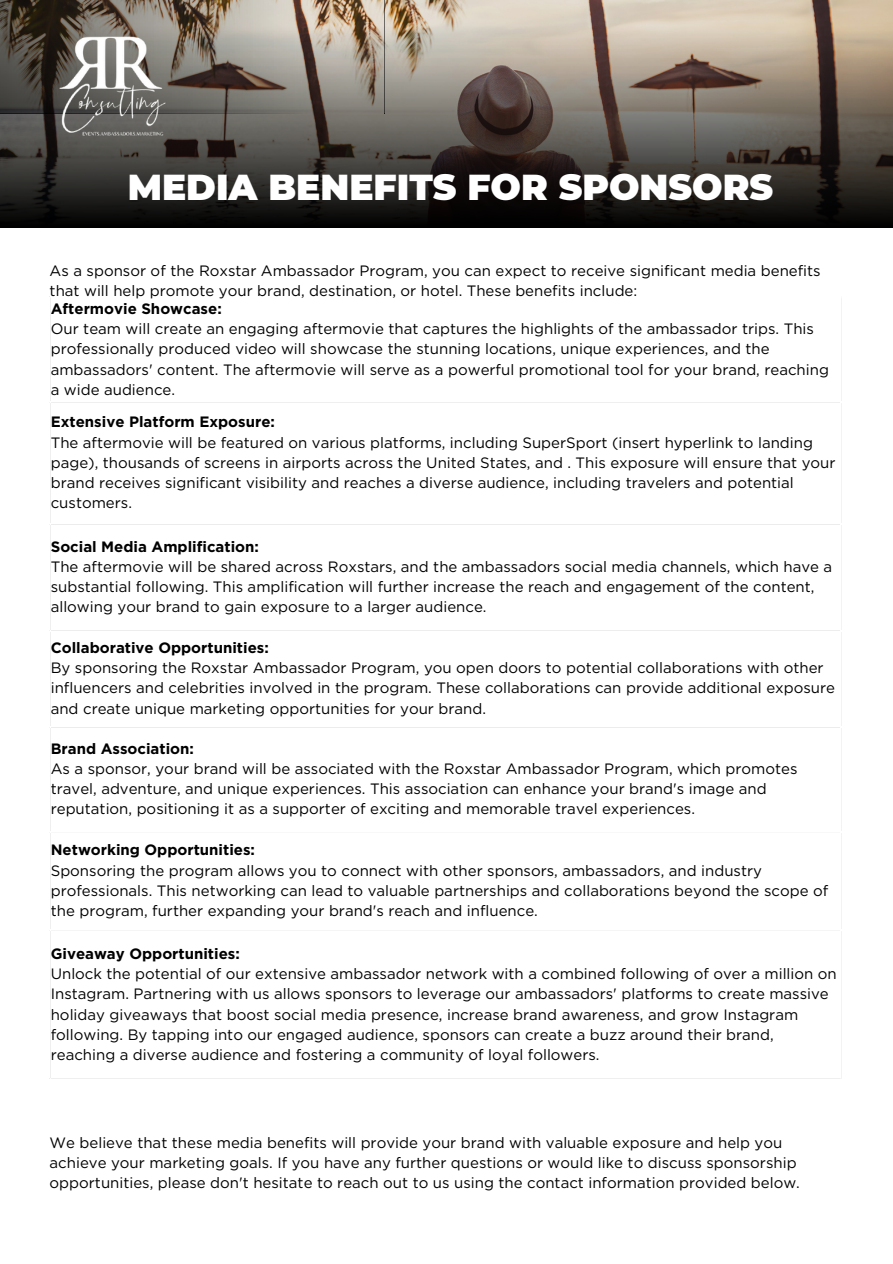
<style>
.page{position:relative;width:893px;height:1264px;background:#fff}
.page>*{position:absolute;margin:0;border:0;box-sizing:border-box;transform-origin:0 0}
.t1{font:900 36px "Montserrat";color:#fff}
.t2{font:15px/20.2px "Gotham";color:#000}
.t3{font:700 15px "Gotham";color:#000}
</style>
<div class="page">
<svg style="left:0;top:0;width:892px;height:227px;background:#5f574f"></svg>
<svg style="left:0;top:0;width:384px;height:114px;background:#847b6f"></svg>
<img style="left:36px;top:23px;width:172px;height:132px">
<p class="t1" style="left:128px;top:165px;width:647px">MEDIA BENEFITS FOR SPONSORS</p>
<p class="t2" style="left:50px;top:260px;width:772px">As a sponsor of the Roxstar Ambassador Program, you can expect to receive significant media benefits that will help promote your brand, destination, or hotel. These benefits include:</p>
<p class="t3" style="left:51px;top:299px;width:172px">Aftermovie Showcase:</p>
<p class="t2" style="left:51px;top:318px;width:779px">Our team will create an engaging aftermovie that captures the highlights of the ambassador trips. This professionally produced video will showcase the stunning locations, unique experiences, and the ambassadors' content. The aftermovie will serve as a powerful promotional tool for your brand, reaching a wide audience.</p>
<p class="t3" style="left:51px;top:413px;width:226px">Extensive Platform Exposure:</p>
<p class="t2" style="left:51px;top:432px;width:786px">The aftermovie will be featured on various platforms, including SuperSport (insert hyperlink to landing page), thousands of screens in airports across the United States, and . This exposure will ensure that your brand receives significant visibility and reaches a diverse audience, including travelers and potential customers.</p>
<p class="t3" style="left:51px;top:537px;width:210px">Social Media Amplification:</p>
<p class="t2" style="left:51px;top:556px;width:783px">The aftermovie will be shared across Roxstars, and the ambassadors social media channels, which have a substantial following. This amplification will further increase the reach and engagement of the content, allowing your brand to gain exposure to a larger audience.</p>
<p class="t3" style="left:51px;top:638px;width:219px">Collaborative Opportunities:</p>
<p class="t2" style="left:51px;top:657px;width:785px">By sponsoring the Roxstar Ambassador Program, you open doors to potential collaborations with other influencers and celebrities involved in the program. These collaborations can provide additional exposure and create unique marketing opportunities for your brand.</p>
<p class="t3" style="left:51px;top:739px;width:145px">Brand Association:</p>
<p class="t2" style="left:51px;top:758px;width:748px">As a sponsor, your brand will be associated with the Roxstar Ambassador Program, which promotes travel, adventure, and unique experiences. This association can enhance your brand's image and reputation, positioning it as a supporter of exciting and memorable travel experiences.</p>
<p class="t3" style="left:51px;top:841px;width:206px">Networking Opportunities:</p>
<p class="t2" style="left:51px;top:860px;width:779px">Sponsoring the program allows you to connect with other sponsors, ambassadors, and industry professionals. This networking can lead to valuable partnerships and collaborations beyond the scope of the program, further expanding your brand's reach and influence.</p>
<p class="t3" style="left:51px;top:944px;width:191px">Giveaway Opportunities:</p>
<p class="t2" style="left:51px;top:963px;width:787px">Unlock the potential of our extensive ambassador network with a combined following of over a million on Instagram. Partnering with us allows sponsors to leverage our ambassadors' platforms to create massive holiday giveaways that boost social media presence, increase brand awareness, and grow Instagram following. By tapping into our engaged audience, sponsors can create a buzz around their brand, reaching a diverse audience and fostering a community of loyal followers.</p>
<p class="t2" style="left:50px;top:1132px;width:751px">We believe that these media benefits will provide your brand with valuable exposure and help you achieve your marketing goals. If you have any further questions or would like to discuss sponsorship opportunities, please don't hesitate to reach out to us using the contact information provided below.</p>
</div>
